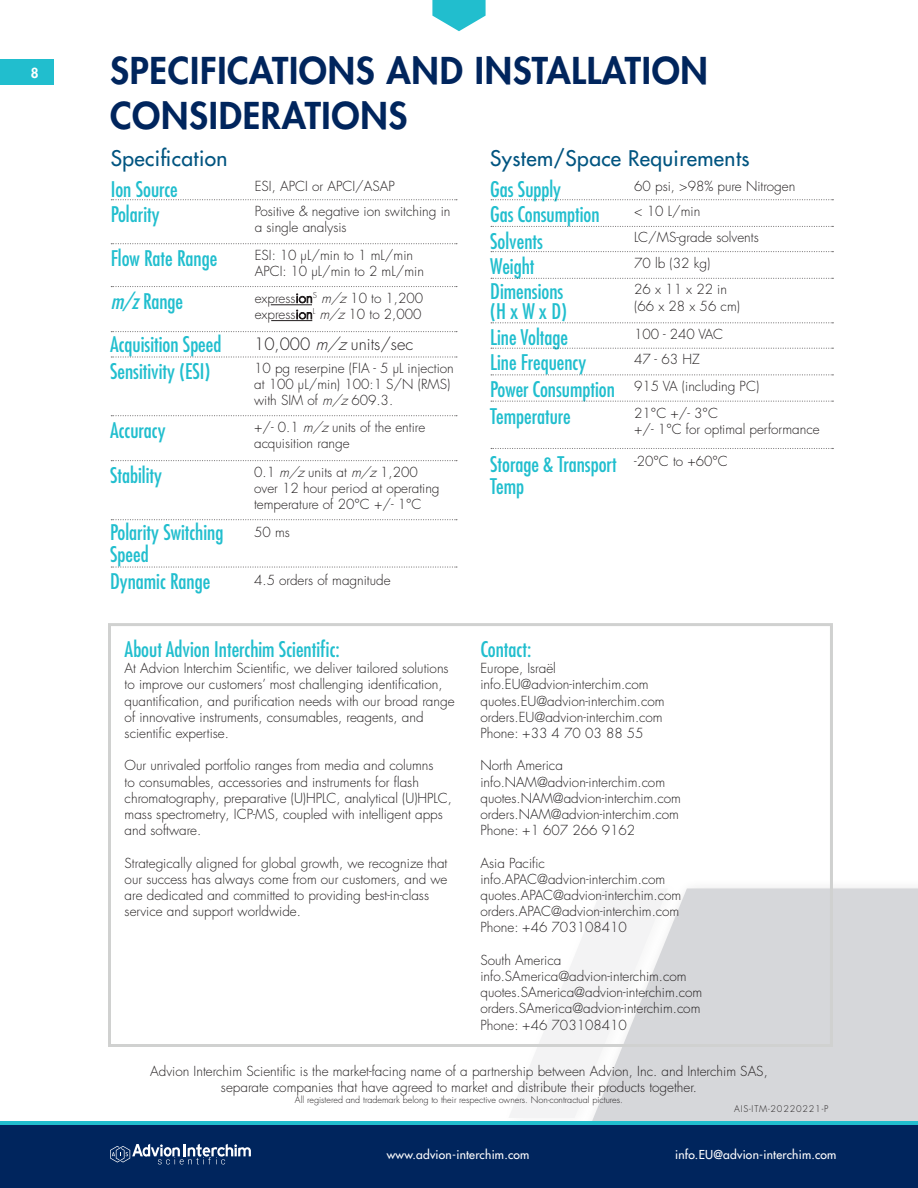
<style>
.page{position:relative;width:918px;height:1188px;background:#fff}
.page>*{position:absolute;margin:0;border:0;box-sizing:border-box;transform-origin:0 0}
.titre{font:800 36px/45px "Futura LT Pro";letter-spacing:.02em;color:#00255d}
.machine{font:500 condensed 21px/21.6px "Futura LT Pro";color:#21bece}
.chapo{font:500 21px "Futura LT Pro";letter-spacing:.02em;color:#005480}
.t1{font:300 16.5px "Futura LT Pro";color:#231f20}
.t2{font:300 13.5px/16.2px "Futura LT Pro";color:#231f20}
.t3{font:800 13.5px "Futura LT Pro";color:#fff}
.t4{font:500 12px "Futura LT Pro";letter-spacing:.02em;color:#fff}
.t5{font:300 9px "Futura LT Pro";color:#231f20}
.t6{font:300 9px "Futura LT Pro";letter-spacing:.09em;color:#231f20}
.s1{font-style:italic}
</style>
<div class="page">
<svg style="left:509px;top:964px;width:63px;height:154px"></svg>
<svg style="left:580px;top:888px;width:338px;height:234px;fill:#d6d7da"></svg>
<div style="left:108px;top:623px;width:725px;height:424px;border:3px solid #d0d1d0"></div>
<hr style="left:271px;top:304px;width:41px;height:1px;background:#231f20">
<svg style="left:111px;top:199px;width:346px;height:1px"></svg>
<svg style="left:111px;top:243px;width:346px;height:1px"></svg>
<svg style="left:111px;top:286px;width:346px;height:1px"></svg>
<svg style="left:111px;top:331px;width:346px;height:1px"></svg>
<svg style="left:111px;top:356px;width:346px;height:2px"></svg>
<svg style="left:111px;top:415px;width:346px;height:1px"></svg>
<svg style="left:111px;top:460px;width:346px;height:1px"></svg>
<svg style="left:111px;top:519px;width:346px;height:1px"></svg>
<svg style="left:111px;top:566px;width:346px;height:2px"></svg>
<svg style="left:491px;top:199px;width:342px;height:1px"></svg>
<svg style="left:491px;top:226px;width:342px;height:1px"></svg>
<svg style="left:491px;top:251px;width:342px;height:1px"></svg>
<svg style="left:491px;top:278px;width:342px;height:1px"></svg>
<svg style="left:491px;top:322px;width:342px;height:1px"></svg>
<svg style="left:491px;top:348px;width:342px;height:1px"></svg>
<svg style="left:491px;top:374px;width:342px;height:1px"></svg>
<svg style="left:491px;top:401px;width:342px;height:1px"></svg>
<svg style="left:491px;top:448px;width:342px;height:1px"></svg>
<hr style="left:271px;top:320px;width:41px;height:1px;background:#231f20">
<div style="left:0;top:60px;width:54px;height:25px;background:#21bece"></div>
<svg style="left:432px;top:0;width:54px;height:31px"></svg>
<div style="left:0;top:1125px;width:918px;height:63px;background:#00255d"></div>
<hr style="left:0;top:1122px;width:918px;height:3px;background:#21bece">
<svg style="left:110px;top:1144px;width:141px;height:20px"></svg>
<p class="t3" style="left:31px;top:63px;width:9px">8</p>
<p class="titre" style="left:110px;top:46px;width:599px">SPECIFICATIONS AND INSTALLATION<br>CONSIDERATIONS</p>
<p class="chapo" style="left:111px;top:143px;width:118px">Specification</p>
<p class="chapo" style="left:490px;top:143px;width:261px">System/Space Requirements</p>
<p class="machine" style="left:111px;top:178px;width:69px">Ion Source</p>
<p class="t2" style="left:255px;top:178px;width:142px">ESI, APCI or APCI/ASAP</p>
<p class="machine" style="left:111px;top:203px;width:50px">Polarity</p>
<p class="t2" style="left:255px;top:203px;width:197px">Positive &amp; negative ion switching in a single analysis</p>
<p class="machine" style="left:111px;top:247px;width:108px">Flow Rate Range</p>
<p class="t2" style="left:255px;top:247px;width:160px">ESI: 10 μL/min to 1 mL/min</p>
<p class="t2" style="left:255px;top:263px;width:171px">APCI: 10 μL/min to 2 mL/min</p>
<p class="machine" style="left:111px;top:290px;width:74px"><span class="s1">m/z</span>Range</p>
<p class="t2" style="left:255px;top:290px;width:170px">expression<sup>S</sup> <span class="s1">m/z</span>10 to 1,200</p>
<p class="t2" style="left:255px;top:306px;width:168px">expression<sup>L</sup> <span class="s1">m/z</span>10 to 2,000</p>
<p class="machine" style="left:110px;top:333px;width:113px">Acquisition Speed</p>
<p class="t1" style="left:254px;top:333px;width:161px">10,000 <span class="s1">m/z</span>units/sec</p>
<p class="machine" style="left:110px;top:360px;width:102px">Sensitivity (ESI)</p>
<p class="t2" style="left:254px;top:360px;width:201px">10 pg reserpine (FIA - 5 μL injection at 100 μL/min) 100:1 S/N (RMS) with SIM of <span class="s1">m/z</span>609.3.</p>
<p class="machine" style="left:110px;top:419px;width:57px">Accuracy</p>
<p class="t2" style="left:254px;top:419px;width:173px">+/- 0.1 <span class="s1">m/z</span>units of the entire acquisition range</p>
<p class="machine" style="left:110px;top:464px;width:53px">Stability</p>
<p class="t2" style="left:254px;top:464px;width:187px">0.1 <span class="s1">m/z</span>units at <span class="s1">m/z</span>1,200 over 12 hour period at operating temperature of 20°C +/- 1°C</p>
<p class="machine" style="left:110px;top:521px;width:115px">Polarity Switching<br>Speed</p>
<p class="t2" style="left:254px;top:524px;width:37px">50 ms</p>
<p class="machine" style="left:110px;top:570px;width:102px">Dynamic Range</p>
<p class="t2" style="left:254px;top:572px;width:138px">4.5 orders of magnitude</p>
<p class="machine" style="left:125px;top:638px;width:217px">About Advion Interchim Scientific:</p>
<p class="t2" style="left:125px;top:660px;width:332px">At Advion Interchim Scientific, we deliver tailored solutions to improve our customers’ most challenging identification, quantification, and purification needs with our broad range of innovative instruments, consumables, reagents, and scientific expertise.</p>
<p class="t2" style="left:125px;top:757px;width:329px">Our unrivaled portfolio ranges from media and columns<br>to consumables, accessories and instruments for flash chromatography, preparative (U)HPLC, analytical (U)HPLC, mass spectrometry, ICP-MS, coupled with intelligent apps and software.</p>
<p class="t2" style="left:125px;top:855px;width:324px">Strategically aligned for global growth, we recognize that our success has always come from our customers, and we are dedicated and committed to providing best-in-class service and support worldwide.</p>
<p class="machine" style="left:490px;top:178px;width:72px">Gas Supply</p>
<p class="t2" style="left:634px;top:178px;width:163px">60 psi, &gt;98% pure Nitrogen</p>
<p class="machine" style="left:490px;top:203px;width:111px">Gas Consumption</p>
<p class="t2" style="left:634px;top:203px;width:68px">&lt; 10 L/min</p>
<p class="machine" style="left:490px;top:230px;width:54px">Solvents</p>
<p class="t2" style="left:634px;top:229px;width:126px">LC/MS-grade solvents</p>
<p class="machine" style="left:490px;top:255px;width:46px">Weight</p>
<p class="t2" style="left:634px;top:255px;width:78px">70 lb (32 kg)</p>
<p class="machine" style="left:490px;top:281px;width:78px;line-height:19.5px">Dimensions (H x W x D)</p>
<p class="t2" style="left:634px;top:281px;width:94px">26 x 11 x 22 in</p>
<p class="t2" style="left:634px;top:298px;width:107px">(66 x 28 x 56 cm)</p>
<p class="machine" style="left:490px;top:326px;width:79px">Line Voltage</p>
<p class="t2" style="left:634px;top:326px;width:90px">100 - 240 VAC</p>
<p class="machine" style="left:490px;top:351px;width:98px">Line Frequency</p>
<p class="t2" style="left:634px;top:351px;width:67px">47 - 63 HZ</p>
<p class="machine" style="left:490px;top:378px;width:126px">Power Consumption</p>
<p class="t2" style="left:634px;top:378px;width:127px">915 VA (including PC)</p>
<p class="machine" style="left:490px;top:405px;width:82px">Temperature</p>
<p class="t2" style="left:634px;top:405px;width:85px">21°C +/- 3°C</p>
<p class="t2" style="left:634px;top:421px;width:187px">+/- 1°C for optimal performance</p>
<p class="machine" style="left:490px;top:453px;width:128px">Storage &amp; Transport<br>Temp</p>
<p class="t2" style="left:634px;top:453px;width:95px">-20°C to +60°C</p>
<p class="machine" style="left:480px;top:638px;width:52px">Contact:</p>
<p class="t2" style="left:480px;top:660px;width:77px">Europe, Israël</p>
<p class="t2" style="left:480px;top:676px;width:170px">info.EU@advion-interchim.com</p>
<p class="t2" style="left:480px;top:693px;width:186px">quotes.EU@advion-interchim.com</p>
<p class="t2" style="left:480px;top:709px;width:184px">orders.EU@advion-interchim.com</p>
<p class="t2" style="left:480px;top:725px;width:165px">Phone: +33 4 70 03 88 55</p>
<p class="t2" style="left:480px;top:757px;width:84px">North America</p>
<p class="t2" style="left:480px;top:774px;width:202px">info.NAM@advion-interchim.com quotes.NAM@advion-interchim.com orders.NAM@advion-interchim.com<br>Phone: +1 607 266 9162</p>
<p class="t2" style="left:480px;top:855px;width:66px">Asia Pacific</p>
<p class="t2" style="left:480px;top:871px;width:202px">info.APAC@advion-interchim.com quotes.APAC@advion-interchim.com orders.APAC@advion-interchim.com Phone: +46 703108410</p>
<p class="t2" style="left:480px;top:952px;width:82px">South America</p>
<p class="t2" style="left:480px;top:968px;width:223px">info.SAmerica@advion-interchim.com quotes.SAmerica@advion-interchim.com orders.SAmerica@advion-interchim.com Phone: +46 703108410</p>
<p class="t2" style="left:150px;top:1063px;width:619px">Advion Interchim Scientific is the market-facing name of a partnership between Advion, Inc. and Interchim SAS,</p>
<p class="t2" style="left:221px;top:1080px;width:478px">separate companies that have agreed to market and distribute their products together.</p>
<p class="t5" style="left:295px;top:1094px;width:330px">All registered and trademark belong to their respective owners. Non-contractual pictures.</p>
<p class="t6" style="left:734px;top:1103px;width:96px">AIS-ITM-20220221-P</p>
<p class="t4" style="left:387px;top:1146px;width:144px">www.advion-interchim.com</p>
<p class="t4" style="left:675px;top:1146px;width:163px">info.EU@advion-interchim.com</p>
</div>
